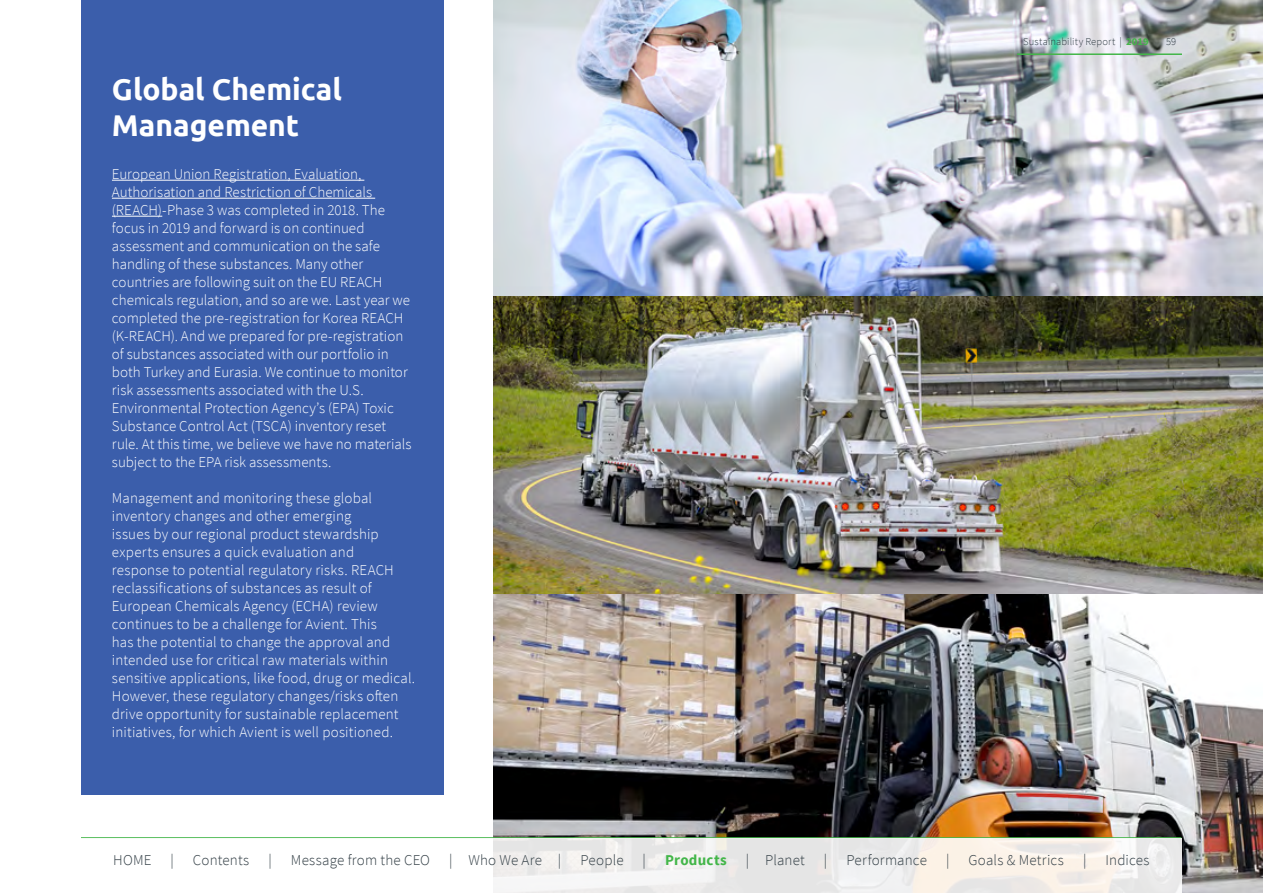
<style>
.page{position:relative;width:1263px;height:893px;background:#fff}
.page>*{position:absolute;margin:0;border:0;box-sizing:border-box;transform-origin:0 0}
.Heading{font:700 30px/36px "Ubuntu";color:#fff}
.main_copy{font:300 15px/18px "Source Sans Pro";letter-spacing:.005em;color:#fff}
.t1{font:300 15px "Source Sans Pro";letter-spacing:.01em;color:#313d44}
.t2{font:700 15px "Source Sans Pro";letter-spacing:.015em;color:#43b649}
.t3{font:300 10.5px "Source Sans Pro";letter-spacing:.015em;color:#313d44}
.s1{font-weight:700;color:#43b649}
</style>
<div class="page">
<img style="left:494px;top:0;width:769px;height:893px">
<div style="left:81px;top:0;width:362px;height:795px;background:#3b5eab"></div>
<hr style="left:112px;top:180px;width:252px;height:1px;background:#fff">
<hr style="left:112px;top:198px;width:263px;height:1px;background:#fff">
<hr style="left:112px;top:216px;width:50px;height:1px;background:#fff">
<hr style="left:81px;top:837px;width:1100px;height:1px;background:#43b649">
<svg style="left:493px;top:838px;width:689px;height:55px"></svg>
<hr style="left:1017px;top:53px;width:165px;height:2px;background:#43b649">
<p class="Heading" style="left:112px;top:71px;width:231px">Global Chemical<br>Management</p>
<p class="main_copy" style="left:112px;top:165px;width:301px">European Union Registration, Evaluation, Authorisation and Restriction of Chemicals (REACH)-Phase 3 was completed in 2018. The focus in 2019 and forward is on continued assessment and communication on the safe handling of these substances. Many other countries are following suit on the EU REACH chemicals regulation, and so are we. Last year we completed the pre-registration for Korea REACH (K-REACH). And we prepared for pre-registration of substances associated with our portfolio in both Turkey and Eurasia. We continue to monitor risk assessments associated with the U.S.<br>Environmental Protection Agency’s (EPA) Toxic Substance Control Act (TSCA) inventory reset rule. At this time, we believe we have no materials subject to the EPA risk assessments.</p>
<p class="main_copy" style="left:112px;top:489px;width:305px">Management and monitoring these global inventory changes and other emerging<br>issues by our regional product stewardship experts ensures a quick evaluation and<br>response to potential regulatory risks. REACH reclassifications of substances as result of European Chemicals Agency (ECHA) review continues to be a challenge for Avient. This<br>has the potential to change the approval and intended use for critical raw materials within sensitive applications, like food, drug or medical.<br>However, these regulatory changes/risks often drive opportunity for sustainable replacement initiatives, for which Avient is well positioned.</p>
<p class="t3" style="left:1023px;top:36px;width:127px">Sustainability Report | <span class="s1">2019</span></p>
<p class="t3" style="left:1166px;top:36px;width:12px">59</p>
<p class="t1" style="left:113px;top:851px;width:40px">HOME</p>
<p class="t1" style="left:170px;top:851px;width:5px">|</p>
<p class="t1" style="left:193px;top:851px;width:58px">Contents</p>
<p class="t1" style="left:268px;top:851px;width:5px">|</p>
<p class="t1" style="left:291px;top:851px;width:141px">Message from the CEO</p>
<p class="t1" style="left:449px;top:851px;width:114px">| Who We Are |</p>
<p class="t1" style="left:580px;top:851px;width:45px">People</p>
<p class="t1" style="left:643px;top:851px;width:5px">|</p>
<p class="t2" style="left:665px;top:850px;width:63px">Products</p>
<p class="t1" style="left:746px;top:851px;width:60px">| Planet</p>
<p class="t1" style="left:824px;top:851px;width:5px">|</p>
<p class="t1" style="left:846px;top:851px;width:82px">Performance</p>
<p class="t1" style="left:946px;top:851px;width:5px">|</p>
<p class="t1" style="left:968px;top:851px;width:97px">Goals &amp; Metrics</p>
<p class="t1" style="left:1083px;top:851px;width:5px">|</p>
<p class="t1" style="left:1105px;top:851px;width:46px">Indices</p>
</div>
